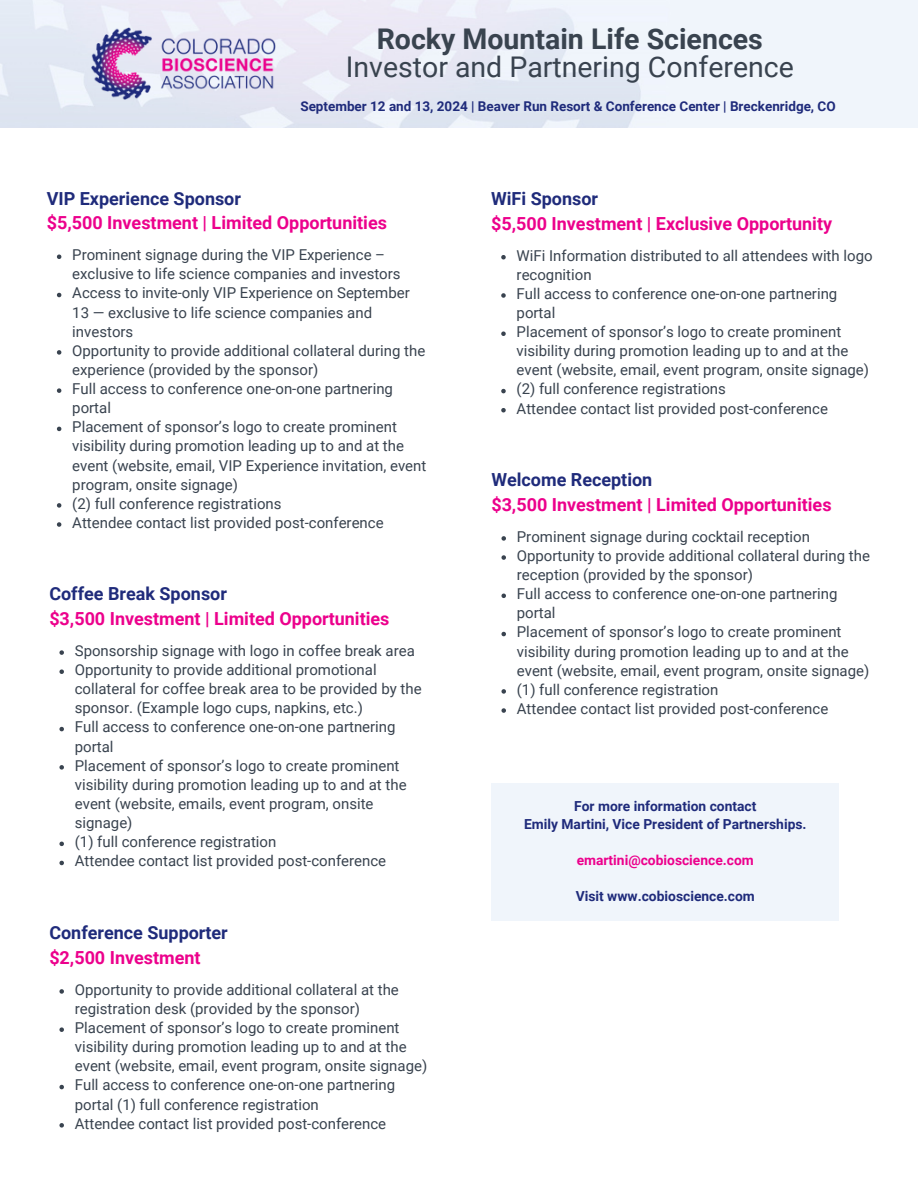
<style>
.page{position:relative;width:918px;height:1188px;background:#fff}
.page>*{position:absolute;margin:0;border:0;box-sizing:border-box;transform-origin:0 0}
.t1{font:28.5px/28.2px "Roboto";color:#39434f;text-align:center}
.t2{font:700 18px "Roboto";color:#ec008c}
.t3{font:700 18px "Roboto";color:#1f2b7b}
.t4{font:15px/19.2px "Roboto";color:#39434f}
.t5{font:700 13.8px "Roboto";color:#1f2b7b}
.t6{font:700 13.8px "Roboto";color:#ec008c}
.t7{font:700 13.5px "Roboto";color:#1f2b7b}
.s1{font-weight:700}
</style>
<div class="page">
<img style="left:92px;top:28px;width:183px;height:72px">
<div style="left:491px;top:784px;width:348px;height:137px;background:#f0f5fb"></div>
<svg style="left:59px;top:989px;width:5px;height:5px"></svg>
<svg style="left:59px;top:1027px;width:5px;height:5px"></svg>
<svg style="left:59px;top:1085px;width:5px;height:4px"></svg>
<svg style="left:59px;top:1123px;width:5px;height:5px"></svg>
<svg style="left:59px;top:650px;width:5px;height:5px"></svg>
<svg style="left:59px;top:669px;width:5px;height:5px"></svg>
<svg style="left:59px;top:727px;width:5px;height:4px"></svg>
<svg style="left:59px;top:765px;width:5px;height:5px"></svg>
<svg style="left:59px;top:842px;width:5px;height:4px"></svg>
<svg style="left:59px;top:861px;width:5px;height:4px"></svg>
<svg style="left:501px;top:536px;width:5px;height:5px"></svg>
<svg style="left:501px;top:555px;width:5px;height:5px"></svg>
<svg style="left:501px;top:594px;width:5px;height:4px"></svg>
<svg style="left:501px;top:632px;width:5px;height:4px"></svg>
<svg style="left:501px;top:689px;width:5px;height:5px"></svg>
<svg style="left:501px;top:708px;width:5px;height:5px"></svg>
<svg style="left:501px;top:255px;width:5px;height:4px"></svg>
<svg style="left:501px;top:293px;width:5px;height:5px"></svg>
<svg style="left:501px;top:331px;width:5px;height:5px"></svg>
<svg style="left:501px;top:389px;width:5px;height:4px"></svg>
<svg style="left:501px;top:408px;width:5px;height:4px"></svg>
<svg style="left:57px;top:255px;width:4px;height:4px"></svg>
<svg style="left:57px;top:293px;width:4px;height:4px"></svg>
<svg style="left:57px;top:350px;width:4px;height:5px"></svg>
<svg style="left:57px;top:388px;width:4px;height:5px"></svg>
<svg style="left:57px;top:427px;width:4px;height:4px"></svg>
<svg style="left:57px;top:503px;width:4px;height:5px"></svg>
<svg style="left:57px;top:522px;width:4px;height:5px"></svg>
<p class="t1" style="left:346px;top:25px;width:450px"><span class="s1">Rocky Mountain Life Sciences<br></span>Investor and Partnering Conference</p>
<p class="t7" style="left:300px;top:98px;width:537px">September 12 and 13, 2024 | Beaver Run Resort &amp; Conference Center | Breckenridge, CO</p>
<p class="t3" style="left:47px;top:188px;width:196px">VIP Experience Sponsor</p>
<p class="t2" style="left:47px;top:213px;width:342px">$5,500 Investment | Limited Opportunities</p>
<p class="t4" style="left:72px;top:245px;width:330px">Prominent signage during the VIP Experience – exclusive to life science companies and investors</p>
<p class="t4" style="left:72px;top:284px;width:339px">Access to invite-only VIP Experience on September<br>13 — exclusive to life science companies and investors</p>
<p class="t4" style="left:72px;top:341px;width:355px">Opportunity to provide additional collateral during the experience (provided by the sponsor)</p>
<p class="t4" style="left:72px;top:379px;width:322px">Full access to conference one-on-one partnering portal</p>
<p class="t4" style="left:72px;top:418px;width:356px">Placement of sponsor’s logo to create prominent visibility during promotion leading up to and at the event (website, email, VIP Experience invitation, event program, onsite signage)</p>
<p class="t4" style="left:72px;top:494px;width:211px">(2) full conference registrations</p>
<p class="t4" style="left:72px;top:513px;width:313px">Attendee contact list provided post-conference</p>
<p class="t3" style="left:49px;top:583px;width:179px">Coffee Break Sponsor</p>
<p class="t2" style="left:49px;top:608px;width:342px">$3,500 Investment | Limited Opportunities</p>
<p class="t4" style="left:75px;top:641px;width:342px">Sponsorship signage with logo in coffee break area</p>
<p class="t4" style="left:75px;top:660px;width:348px">Opportunity to provide additional promotional collateral for coffee break area to be provided by the sponsor. (Example logo cups, napkins, etc.)</p>
<p class="t4" style="left:75px;top:718px;width:322px">Full access to conference one-on-one partnering portal</p>
<p class="t4" style="left:75px;top:756px;width:333px">Placement of sponsor’s logo to create prominent visibility during promotion leading up to and at the event (website, emails, event program, onsite signage)</p>
<p class="t4" style="left:75px;top:832px;width:203px">(1) full conference registration</p>
<p class="t4" style="left:75px;top:852px;width:313px">Attendee contact list provided post-conference</p>
<p class="t3" style="left:49px;top:922px;width:180px">Conference Supporter</p>
<p class="t2" style="left:49px;top:947px;width:153px">$2,500 Investment</p>
<p class="t4" style="left:75px;top:980px;width:326px">Opportunity to provide additional collateral at the registration desk (provided by the sponsor)</p>
<p class="t4" style="left:75px;top:1018px;width:354px">Placement of sponsor’s logo to create prominent visibility during promotion leading up to and at the event (website, email, event program, onsite signage)</p>
<p class="t4" style="left:75px;top:1076px;width:322px">Full access to conference one-on-one partnering portal (1) full conference registration</p>
<p class="t4" style="left:75px;top:1114px;width:313px">Attendee contact list provided post-conference</p>
<p class="t3" style="left:491px;top:188px;width:108px">WiFi Sponsor</p>
<p class="t2" style="left:491px;top:213px;width:343px">$5,500 Investment | Exclusive Opportunity</p>
<p class="t4" style="left:517px;top:246px;width:358px">WiFi Information distributed to all attendees with logo recognition</p>
<p class="t4" style="left:517px;top:284px;width:322px">Full access to conference one-on-one partnering portal</p>
<p class="t4" style="left:517px;top:322px;width:354px">Placement of sponsor’s logo to create prominent visibility during promotion leading up to and at the event (website, email, event program, onsite signage)</p>
<p class="t4" style="left:517px;top:380px;width:211px">(2) full conference registrations</p>
<p class="t4" style="left:517px;top:399px;width:313px">Attendee contact list provided post-conference</p>
<p class="t3" style="left:491px;top:469px;width:163px">Welcome Reception</p>
<p class="t2" style="left:491px;top:494px;width:342px">$3,500 Investment | Limited Opportunities</p>
<p class="t4" style="left:517px;top:527px;width:295px">Prominent signage during cocktail reception</p>
<p class="t4" style="left:517px;top:546px;width:355px">Opportunity to provide additional collateral during the reception (provided by the sponsor)</p>
<p class="t4" style="left:517px;top:584px;width:322px">Full access to conference one-on-one partnering portal</p>
<p class="t4" style="left:517px;top:623px;width:354px">Placement of sponsor’s logo to create prominent visibility during promotion leading up to and at the event (website, email, event program, onsite signage)</p>
<p class="t4" style="left:517px;top:680px;width:203px">(1) full conference registration</p>
<p class="t4" style="left:517px;top:699px;width:313px">Attendee contact list provided post-conference</p>
<p class="t5" style="left:574px;top:798px;width:184px">For more information contact</p>
<p class="t5" style="left:524px;top:816px;width:284px">Emily Martini, Vice President of Partnerships.</p>
<p class="t6" style="left:577px;top:852px;width:179px">emartini@cobioscience.com</p>
<p class="t5" style="left:576px;top:888px;width:181px">Visit www.cobioscience.com</p>
</div>
